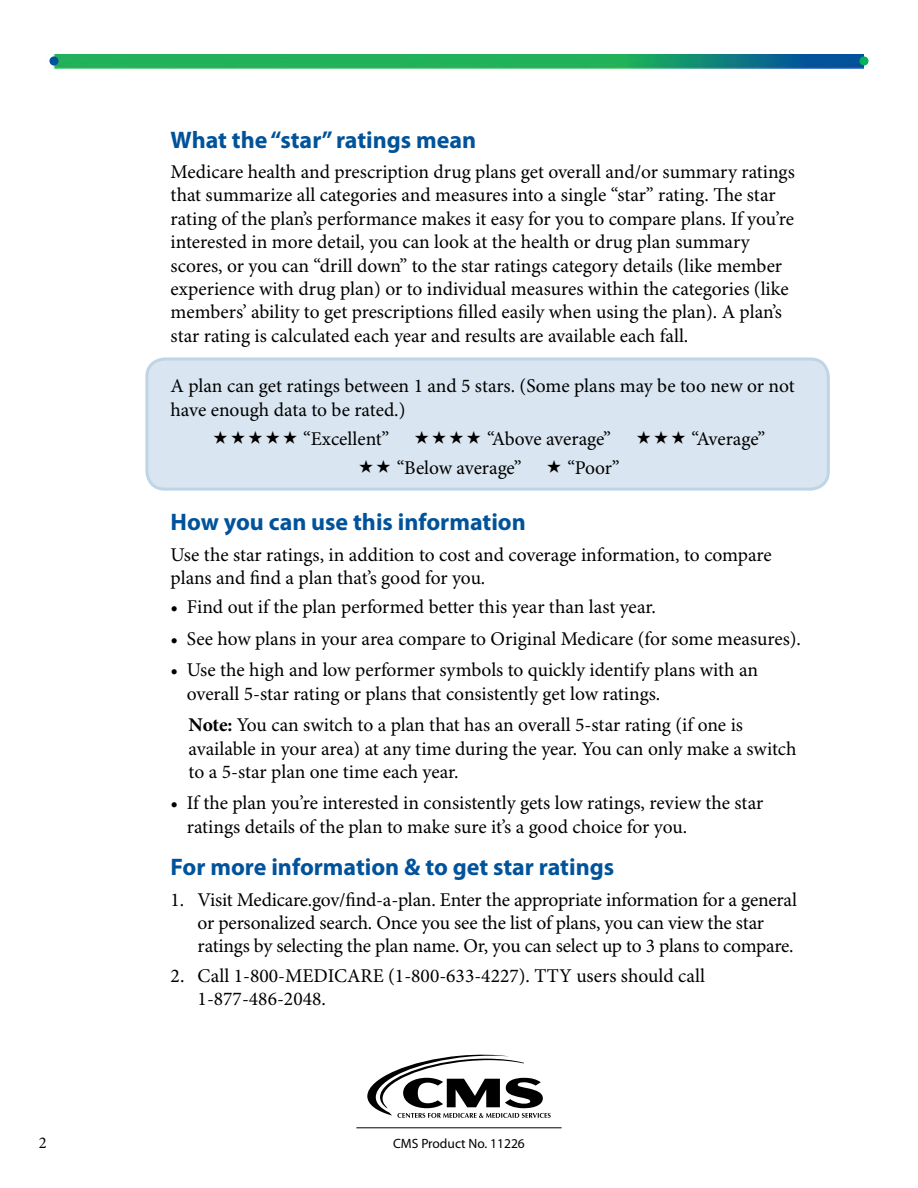
<style>
.page{position:relative;width:918px;height:1188px;background:#fff}
.page>*{position:absolute;margin:0;border:0;box-sizing:border-box;transform-origin:0 0}
.Fact_Sheet_Subheader{font:700 24px "Myriad Pro";color:#00539b}
.Fact_Sheet_Numbered{font:19.5px/23.4px "Minion Pro";letter-spacing:-.005em;color:#000}
.Fact_Sheet_Bullets{font:19.5px/23.4px "Minion Pro";letter-spacing:-.005em;color:#000}
.t1{font:16.5px "Minion Pro";color:#000}
.t2{font:13.5px "Myriad Pro";color:#000}
.s1{font-weight:700}
</style>
<div class="page">
<img style="left:52px;top:54px;width:812px;height:14px">
<svg style="left:49px;top:56px;width:10px;height:10px"></svg>
<svg style="left:859px;top:56px;width:10px;height:10px"></svg>
<div style="left:147px;top:359px;width:681px;height:130px;background:#d9e5f0;border-radius:18px"></div>
<div style="left:145px;top:357px;width:685px;height:134px;border:3px solid #bfd4e6;border-radius:18px"></div>
<hr style="left:356px;top:1127px;width:206px;height:1px;background:#000">
<svg style="left:367px;top:1055px;width:184px;height:63px"></svg>
<p class="t1" style="left:39px;top:1133px;width:9px">2</p>
<h2 class="Fact_Sheet_Subheader" style="left:171px;top:126px;width:307px">What the “star” ratings mean</h2>
<p class="Fact_Sheet_Numbered" style="left:171px;top:161px;width:626px">Medicare health and prescription drug plans get overall and/or summary ratings that summarize all categories and measures into a single “star” rating. The star rating of the plan’s performance makes it easy for you to compare plans. If you’re interested in more detail, you can look at the health or drug plan summary scores, or you can “drill down” to the star ratings category details (like member experience with drug plan) or to individual measures within the categories (like members’ ability to get prescriptions filled easily when using the plan). A plan’s star rating is calculated each year and results are available each fall.</p>
<p class="Fact_Sheet_Numbered" style="left:171px;top:375px;width:626px">A plan can get ratings between 1 and 5 stars. (Some plans may be too new or not have enough data to be rated.)</p>
<p class="Fact_Sheet_Numbered" style="left:303px;top:428px;width:87px">“Excellent”</p>
<p class="Fact_Sheet_Numbered" style="left:487px;top:428px;width:126px">“Above average”</p>
<p class="Fact_Sheet_Numbered" style="left:692px;top:428px;width:75px">“Average”</p>
<p class="Fact_Sheet_Numbered" style="left:397px;top:457px;width:126px">“Below average”</p>
<p class="Fact_Sheet_Numbered" style="left:567px;top:457px;width:54px">“Poor”</p>
<h2 class="Fact_Sheet_Subheader" style="left:171px;top:509px;width:357px">How you can use this information</h2>
<p class="Fact_Sheet_Numbered" style="left:171px;top:543px;width:603px">Use the star ratings, in addition to cost and coverage information, to compare plans and find a plan that’s good for you.</p>
<p class="Fact_Sheet_Numbered" style="left:171px;top:596px;width:487px">• Find out if the plan performed better this year than last year.</p>
<p class="Fact_Sheet_Numbered" style="left:171px;top:628px;width:632px">• See how plans in your area compare to Original Medicare (for some measures).</p>
<p class="Fact_Sheet_Numbered" style="left:187px;top:659px;width:573px;text-indent:-16px">• Use the high and low performer symbols to quickly identify plans with an overall 5-star rating or plans that consistently get low ratings.</p>
<p class="Fact_Sheet_Bullets" style="left:189px;top:714px;width:609px"><span class="s1">Note:</span> You can switch to a plan that has an overall 5-star rating (if one is available in your area) at any time during the year. You can only make a switch to a 5-star plan one time each year.</p>
<p class="Fact_Sheet_Numbered" style="left:187px;top:792px;width:578px;text-indent:-16px">• If the plan you’re interested in consistently gets low ratings, review the star ratings details of the plan to make sure it’s a good choice for you.</p>
<h2 class="Fact_Sheet_Subheader" style="left:171px;top:854px;width:445px">For more information &amp; to get star ratings</h2>
<p class="Fact_Sheet_Numbered" style="left:198px;top:888px;width:601px;text-indent:-27px">1. Visit Medicare.gov/find-a-plan. Enter the appropriate information for a general or personalized search. Once you see the list of plans, you can view the star ratings by selecting the plan name. Or, you can select up to 3 plans to compare.</p>
<p class="Fact_Sheet_Numbered" style="left:198px;top:965px;width:509px;text-indent:-27px">2. Call 1-800-MEDICARE (1-800-633-4227). TTY users should call<br>1-877‑486‑2048.</p>
<p class="t2" style="left:393px;top:1136px;width:133px">CMS Product No. 11226</p>
</div>
